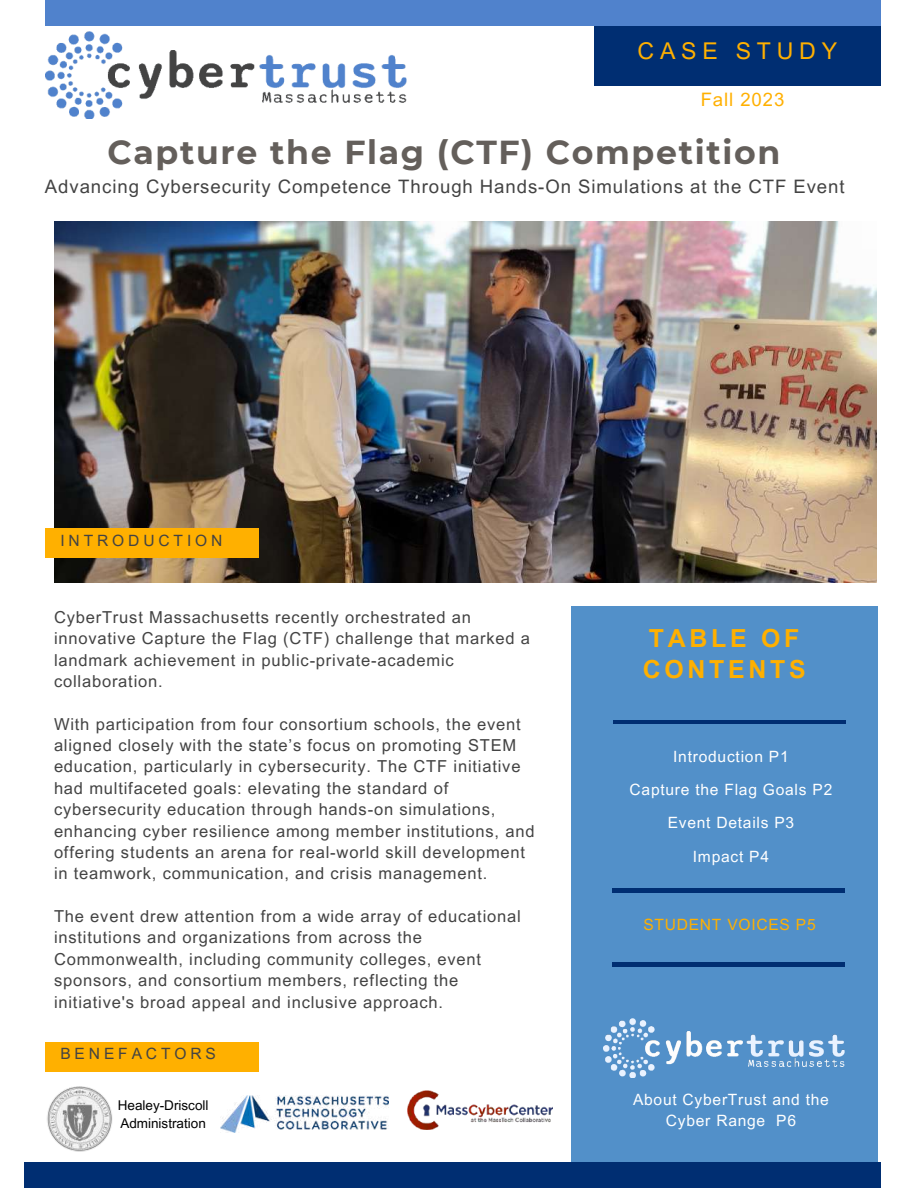
<style>
.page{position:relative;width:918px;height:1188px;background:#fff}
.page>*{position:absolute;margin:0;border:0;box-sizing:border-box;transform-origin:0 0}
.t1{font:700 33.15px "Montserrat";letter-spacing:.05em;color:#645f5b}
.t2{font:700 24.9px/30.8px "Arial MT Pro";letter-spacing:.15em;color:#ffb000}
.t3{font:23.1px "Arial MT Pro";letter-spacing:.25em;color:#ffb000}
.t4{font:18.6px "Arial MT Pro";letter-spacing:.05em;color:#434343}
.t5{font:18.6px "Arial MT Pro";letter-spacing:.05em;color:#ffb000}
.t6{font:16.5px/21.3px "Arial MT Pro";letter-spacing:.05em;color:#434343}
.t7{font:15.6px/33.3px "Arial MT Pro";letter-spacing:.05em;color:#fff;text-align:center}
.t8{font:15.6px "Arial MT Pro";letter-spacing:.25em;color:#434343}
.t9{font:15.6px "Arial MT Pro";letter-spacing:.05em;color:#ffb000}
.t10{font:13.5px/18px "Arial MT Pro";color:#000}
</style>
<div class="page">
<img style="left:54px;top:221px;width:822px;height:361px">
<div style="left:571px;top:607px;width:306px;height:555px;background:#5290c9"></div>
<hr style="left:613px;top:721px;width:232px;height:3px;background:#002e72">
<hr style="left:613px;top:889px;width:232px;height:3px;background:#002e72">
<hr style="left:613px;top:963px;width:232px;height:3px;background:#002e72">
<div style="left:45px;top:0;width:836px;height:26px;background:#5082cc"></div>
<div style="left:24px;top:1162px;width:857px;height:26px;background:#002e72"></div>
<img style="left:45px;top:31px;width:361px;height:88px">
<div style="left:594px;top:26px;width:287px;height:60px;background:#002e72"></div>
<img style="left:407px;top:1090px;width:145px;height:40px">
<img style="left:220px;top:1096px;width:168px;height:37px">
<div style="left:45px;top:1042px;width:213px;height:30px;background:#ffb000"></div>
<div style="left:45px;top:529px;width:213px;height:29px;background:#ffb000"></div>
<img style="left:47px;top:1087px;width:66px;height:65px">
<img style="left:604px;top:1019px;width:241px;height:58px">
<h3 class="t3" style="left:638px;top:42px;width:201px">CASE STUDY</h3>
<p class="t5" style="left:701px;top:93px;width:85px">Fall 2023</p>
<h1 class="t1" style="left:107px;top:132px;width:675px">Capture the Flag (CTF) Competition</h1>
<p class="t4" style="left:45px;top:180px;width:801px">Advancing Cybersecurity Competence Through Hands-On Simulations at the CTF Event</p>
<p class="t8" style="left:60px;top:535px;width:164px">INTRODUCTION</p>
<p class="t6" style="left:54px;top:608px;width:477px">CyberTrust Massachusetts recently orchestrated an innovative Capture the Flag (CTF) challenge that marked a landmark achievement in public-private-academic collaboration.</p>
<p class="t6" style="left:54px;top:715px;width:482px">With participation from four consortium schools, the event aligned closely with the state’s focus on promoting STEM education, particularly in cybersecurity. The CTF initiative had multifaceted goals: elevating the standard of cybersecurity education through hands-on simulations, enhancing cyber resilience among member institutions, and offering students an arena for real-world skill development in teamwork, communication, and crisis management.</p>
<p class="t6" style="left:54px;top:908px;width:468px">The event drew attention from a wide array of educational institutions and organizations from across the Commonwealth, including community colleges, event sponsors, and consortium members, reflecting the initiative's broad appeal and inclusive approach.</p>
<p class="t8" style="left:60px;top:1048px;width:157px">BENEFACTORS</p>
<h2 class="t2" style="left:643px;top:626px;width:165px">TABLE OF<br>CONTENTS</h2>
<p class="t7" style="left:673px;top:742px;width:117px">Introduction P1</p>
<p class="t7" style="left:630px;top:775px;width:204px">Capture the Flag Goals P2<br>Event Details P3<br>Impact P4</p>
<p class="t9" style="left:643px;top:919px;width:174px">STUDENT VOICES P5</p>
<p class="t10" style="left:118px;top:1097px;width:92px">Healey-Driscoll<br>Administration</p>
<p class="t7" style="left:633px;top:1091px;width:197px;line-height:21.1px">About CyberTrust and the<br>Cyber Range P6</p>
</div>
